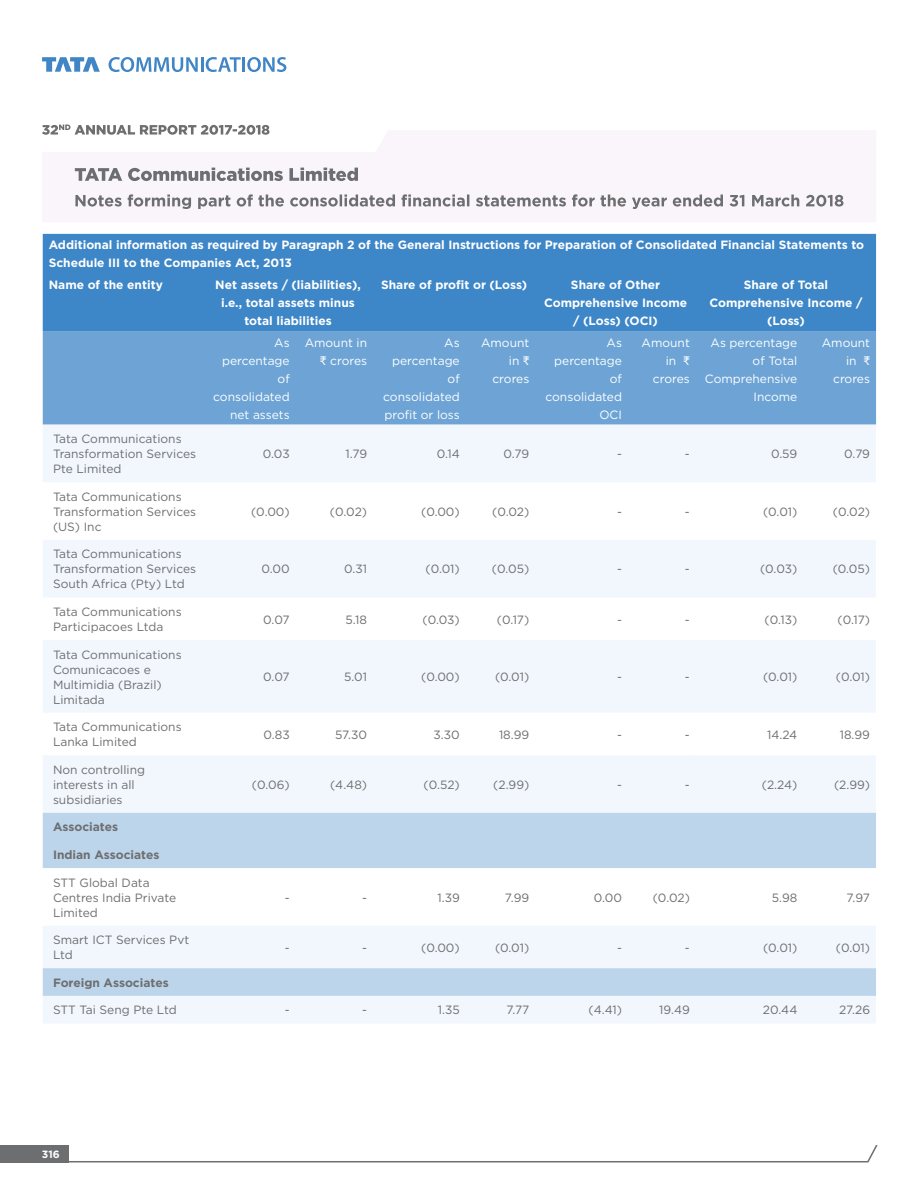
<style>
.page{position:relative;width:918px;height:1188px;background:#fff}
.page>*{position:absolute;margin:0;border:0;box-sizing:border-box;transform-origin:0 0}
.t1{font:12px/15px "Gotham";color:#6d6e70}
.t2{font:700 12px/18px "Gotham";color:#fff;text-align:center}
.t3{font:12px/18px "Gotham";color:#fff;text-align:right}
.t4{font:700 12px "Gotham";color:#6d6e70}
.t5{font:700 10.5px "Gotham";color:#fff}
</style>
<div class="page">
<div style="left:0;top:1145px;width:68px;height:17px;background:#6d6e70"></div>
<svg style="left:75px;top:168px;width:283px;height:13px"></svg>
<svg style="left:42px;top:125px;width:228px;height:10px"></svg>
<svg style="left:68px;top:1145px;width:810px;height:17px"></svg>
<svg style="left:75px;top:194px;width:768px;height:15px"></svg>
<svg style="left:109px;top:57px;width:132px;height:15px"></svg>
<hr style="left:242px;top:57px;width:3px;height:15px;background:#4085c5">
<svg style="left:247px;top:57px;width:39px;height:15px"></svg>
<svg style="left:42px;top:57px;width:58px;height:15px"></svg>
<div style="left:43px;top:234px;width:833px;height:97px;background:#3d86c7"></div>
<div style="left:43px;top:331px;width:833px;height:94px;background:#6da4d5"></div>
<svg style="left:43px;top:425px;width:833px;height:598px;fill:#f1f7fc"></svg>
<svg style="left:43px;top:813px;width:833px;height:183px"></svg>
<svg style="left:321px;top:356px;width:5px;height:9px"></svg>
<svg style="left:523px;top:356px;width:6px;height:9px"></svg>
<svg style="left:684px;top:356px;width:6px;height:9px"></svg>
<svg style="left:864px;top:356px;width:6px;height:9px"></svg>
<p class="t2" style="left:49px;top:237px;width:817px;text-align:left">Additional information as required by Paragraph 2 of the General Instructions for Preparation of Consolidated Financial Statements to<br>Schedule III to the Companies Act, 2013</p>
<p class="t2" style="left:49px;top:277px;width:116px">Name of the entity</p>
<p class="t2" style="left:215px;top:277px;width:147px">Net assets / (liabilities), i.e., total assets minus total liabilities</p>
<p class="t2" style="left:381px;top:277px;width:148px">Share of profit or (Loss)</p>
<p class="t2" style="left:544px;top:277px;width:145px">Share of Other<br>Comprehensive Income / (Loss) (OCI)</p>
<p class="t2" style="left:709px;top:277px;width:155px">Share of Total<br>Comprehensive Income / (Loss)</p>
<p class="t3" style="left:213px;top:334px;width:78px">As percentage of consolidated net assets</p>
<p class="t3" style="left:305px;top:334px;width:64px">Amount in crores</p>
<p class="t3" style="left:383px;top:334px;width:78px">As percentage of consolidated profit or loss</p>
<p class="t3" style="left:481px;top:334px;width:50px">Amount</p>
<p class="t3" style="left:546px;top:334px;width:78px">As percentage of consolidated<br>OCI</p>
<p class="t3" style="left:642px;top:334px;width:50px">Amount</p>
<p class="t3" style="left:705px;top:334px;width:94px">As percentage of Total<br>Comprehensive<br>Income</p>
<p class="t3" style="left:822px;top:334px;width:50px">Amount</p>
<p class="t3" style="left:509px;top:352px;width:12px">in</p>
<p class="t3" style="left:492px;top:370px;width:38px">crores</p>
<p class="t3" style="left:666px;top:352px;width:12px">in</p>
<p class="t3" style="left:653px;top:370px;width:38px">crores</p>
<p class="t3" style="left:846px;top:352px;width:12px">in</p>
<p class="t3" style="left:833px;top:370px;width:38px">crores</p>
<p class="t1" style="left:53px;top:432px;width:145px">Tata Communications<br>Transformation Services<br>Pte Limited</p>
<p class="t1" style="left:53px;top:490px;width:145px">Tata Communications<br>Transformation Services (US) Inc</p>
<p class="t1" style="left:53px;top:548px;width:145px">Tata Communications<br>Transformation Services<br>South Africa (Pty) Ltd</p>
<p class="t1" style="left:263px;top:447px;width:28px">0.03</p>
<p class="t1" style="left:345px;top:447px;width:23px">1.79</p>
<p class="t1" style="left:437px;top:447px;width:25px">0.14</p>
<p class="t1" style="left:504px;top:447px;width:27px">0.79</p>
<p class="t1" style="left:617px;top:447px;width:6px">-</p>
<p class="t1" style="left:685px;top:447px;width:6px">-</p>
<p class="t1" style="left:771px;top:447px;width:28px">0.59</p>
<p class="t1" style="left:844px;top:447px;width:27px">0.79</p>
<p class="t1" style="left:251px;top:505px;width:40px">(0.00)</p>
<p class="t1" style="left:330px;top:505px;width:39px">(0.02)</p>
<p class="t1" style="left:421px;top:505px;width:40px">(0.00)</p>
<p class="t1" style="left:492px;top:505px;width:39px">(0.02)</p>
<p class="t1" style="left:617px;top:505px;width:6px">-</p>
<p class="t1" style="left:685px;top:505px;width:6px">-</p>
<p class="t1" style="left:763px;top:505px;width:36px">(0.01)</p>
<p class="t1" style="left:833px;top:505px;width:39px">(0.02)</p>
<p class="t1" style="left:262px;top:563px;width:30px">0.00</p>
<p class="t1" style="left:344px;top:563px;width:24px">0.31</p>
<p class="t1" style="left:425px;top:563px;width:36px">(0.01)</p>
<p class="t1" style="left:492px;top:563px;width:39px">(0.05)</p>
<p class="t1" style="left:617px;top:563px;width:6px">-</p>
<p class="t1" style="left:685px;top:563px;width:6px">-</p>
<p class="t1" style="left:760px;top:563px;width:39px">(0.03)</p>
<p class="t1" style="left:833px;top:563px;width:39px">(0.05)</p>
<p class="t1" style="left:53px;top:605px;width:130px">Tata Communications<br>Participacoes Ltda</p>
<p class="t1" style="left:263px;top:613px;width:28px">0.07</p>
<p class="t1" style="left:346px;top:613px;width:23px">5.18</p>
<p class="t1" style="left:422px;top:613px;width:39px">(0.03)</p>
<p class="t1" style="left:497px;top:613px;width:34px">(0.17)</p>
<p class="t1" style="left:617px;top:613px;width:6px">-</p>
<p class="t1" style="left:685px;top:613px;width:6px">-</p>
<p class="t1" style="left:765px;top:613px;width:34px">(0.13)</p>
<p class="t1" style="left:838px;top:613px;width:34px">(0.17)</p>
<p class="t1" style="left:53px;top:648px;width:130px">Tata Communications<br>Comunicacoes e<br>Multimidia (Brazil)<br>Limitada</p>
<p class="t1" style="left:263px;top:670px;width:28px">0.07</p>
<p class="t1" style="left:344px;top:670px;width:24px">5.01</p>
<p class="t1" style="left:421px;top:670px;width:40px">(0.00)</p>
<p class="t1" style="left:495px;top:670px;width:36px">(0.01)</p>
<p class="t1" style="left:617px;top:670px;width:6px">-</p>
<p class="t1" style="left:685px;top:670px;width:6px">-</p>
<p class="t1" style="left:763px;top:670px;width:36px">(0.01)</p>
<p class="t1" style="left:836px;top:670px;width:36px">(0.01)</p>
<p class="t1" style="left:53px;top:720px;width:130px">Tata Communications<br>Lanka Limited</p>
<p class="t1" style="left:264px;top:728px;width:28px">0.83</p>
<p class="t1" style="left:335px;top:728px;width:33px">57.30</p>
<p class="t1" style="left:434px;top:728px;width:28px">3.30</p>
<p class="t1" style="left:499px;top:728px;width:32px">18.99</p>
<p class="t1" style="left:617px;top:728px;width:6px">-</p>
<p class="t1" style="left:685px;top:728px;width:6px">-</p>
<p class="t1" style="left:767px;top:728px;width:32px">14.24</p>
<p class="t1" style="left:840px;top:728px;width:32px">18.99</p>
<p class="t1" style="left:53px;top:763px;width:94px">Non controlling interests in all subsidiaries</p>
<p class="t1" style="left:252px;top:778px;width:39px">(0.06)</p>
<p class="t1" style="left:330px;top:778px;width:39px">(4.48)</p>
<p class="t1" style="left:424px;top:778px;width:38px">(0.52)</p>
<p class="t1" style="left:493px;top:778px;width:38px">(2.99)</p>
<p class="t1" style="left:617px;top:778px;width:6px">-</p>
<p class="t1" style="left:685px;top:778px;width:6px">-</p>
<p class="t1" style="left:762px;top:778px;width:37px">(2.24)</p>
<p class="t1" style="left:834px;top:778px;width:38px">(2.99)</p>
<p class="t4" style="left:53px;top:822px;width:67px">Associates</p>
<p class="t4" style="left:53px;top:850px;width:108px">Indian Associates</p>
<p class="t1" style="left:53px;top:876px;width:125px">STT Global Data<br>Centres India Private<br>Limited</p>
<p class="t1" style="left:285px;top:891px;width:6px">-</p>
<p class="t1" style="left:362px;top:891px;width:6px">-</p>
<p class="t1" style="left:437px;top:891px;width:24px">1.39</p>
<p class="t1" style="left:505px;top:891px;width:26px">7.99</p>
<p class="t1" style="left:594px;top:891px;width:30px">0.00</p>
<p class="t1" style="left:653px;top:891px;width:39px">(0.02)</p>
<p class="t1" style="left:772px;top:891px;width:27px">5.98</p>
<p class="t1" style="left:847px;top:891px;width:25px">7.97</p>
<p class="t1" style="left:53px;top:933px;width:138px">Smart ICT Services Pvt<br>Ltd</p>
<p class="t1" style="left:285px;top:941px;width:6px">-</p>
<p class="t1" style="left:362px;top:941px;width:6px">-</p>
<p class="t1" style="left:421px;top:941px;width:40px">(0.00)</p>
<p class="t1" style="left:495px;top:941px;width:36px">(0.01)</p>
<p class="t1" style="left:617px;top:941px;width:6px">-</p>
<p class="t1" style="left:685px;top:941px;width:6px">-</p>
<p class="t1" style="left:763px;top:941px;width:36px">(0.01)</p>
<p class="t1" style="left:836px;top:941px;width:36px">(0.01)</p>
<p class="t4" style="left:53px;top:978px;width:117px">Foreign Associates</p>
<p class="t1" style="left:53px;top:1004px;width:125px">STT Tai Seng Pte Ltd</p>
<p class="t1" style="left:285px;top:1004px;width:6px">-</p>
<p class="t1" style="left:362px;top:1004px;width:6px">-</p>
<p class="t1" style="left:438px;top:1004px;width:23px">1.35</p>
<p class="t1" style="left:506px;top:1004px;width:24px">7.77</p>
<p class="t1" style="left:589px;top:1004px;width:35px">(4.41)</p>
<p class="t1" style="left:659px;top:1004px;width:32px">19.49</p>
<p class="t1" style="left:763px;top:1004px;width:36px">20.44</p>
<p class="t1" style="left:839px;top:1004px;width:32px">27.26</p>
<p class="t5" style="left:42px;top:1150px;width:19px">316</p>
</div>
